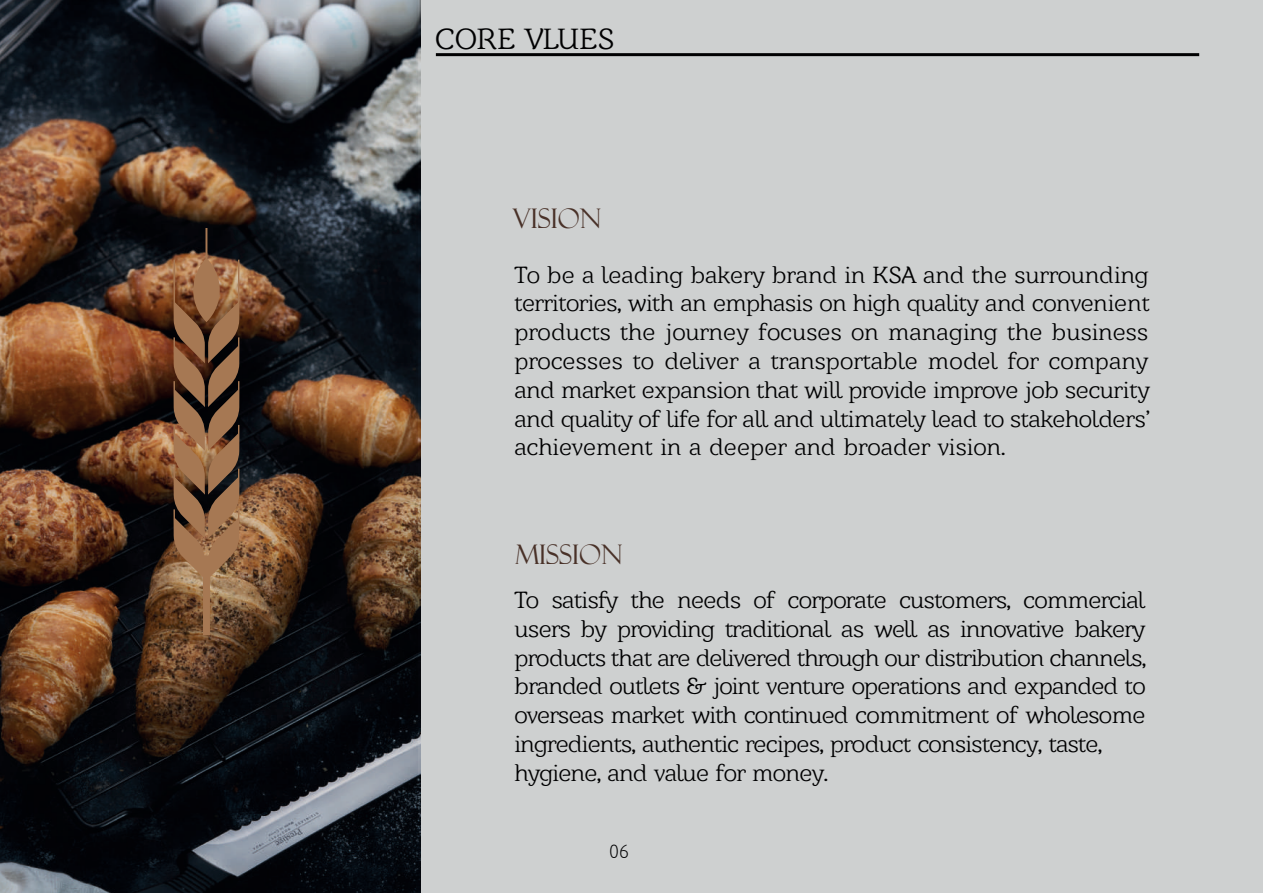
<style>
.page{position:relative;width:1263px;height:893px;background:#fff}
.page>*{position:absolute;margin:0;border:0;box-sizing:border-box;transform-origin:0 0}
.t1{font:30px "Barkentina";color:#000001}
.t2{font:27px "Felix Titling";color:#493128}
.t3{font:24px/28.8px "Barkentina";letter-spacing:-.03em;color:#000001;text-align:justify}
.t4{font:300 19.5px "Dax";color:#000001}
</style>
<div class="page">
<div style="left:386px;top:1px;width:877px;height:892px;background:#ced0d0"></div>
<hr style="left:436px;top:53px;width:763px;height:3px;background:#000001">
<img style="left:0;top:0;width:418px;height:893px">
<svg style="left:173px;top:228px;width:66px;height:407px;background:#805b3e"></svg>
<p class="t1" style="left:436px;top:20px;width:180px">CORE VLUES</p>
<p class="t2" style="left:512px;top:203px;width:91px">VISION</p>
<p class="t3" style="left:514px;top:260px;width:637px">To be a leading bakery brand in KSA and the surrounding territories, with an emphasis on high quality and convenient products the journey focuses on managing the business processes to deliver a transportable model for company and market expansion that will provide improve job security and quality of life for all and ultimately lead to stakeholders’ achievement in a deeper and broader vision.</p>
<p class="t2" style="left:515px;top:539px;width:109px">MISSION</p>
<p class="t3" style="left:514px;top:585px;width:633px;text-align:left">To satisfy the needs of corporate customers, commercial users by providing traditional as well as innovative bakery products that are delivered through our distribution channels, branded outlets &amp; joint venture operations and expanded to overseas market with continued commitment of wholesome ingredients, authentic recipes, product consistency, taste, hygiene, and value for money.</p>
<p class="t4" style="left:609px;top:840px;width:21px">06</p>
</div>
